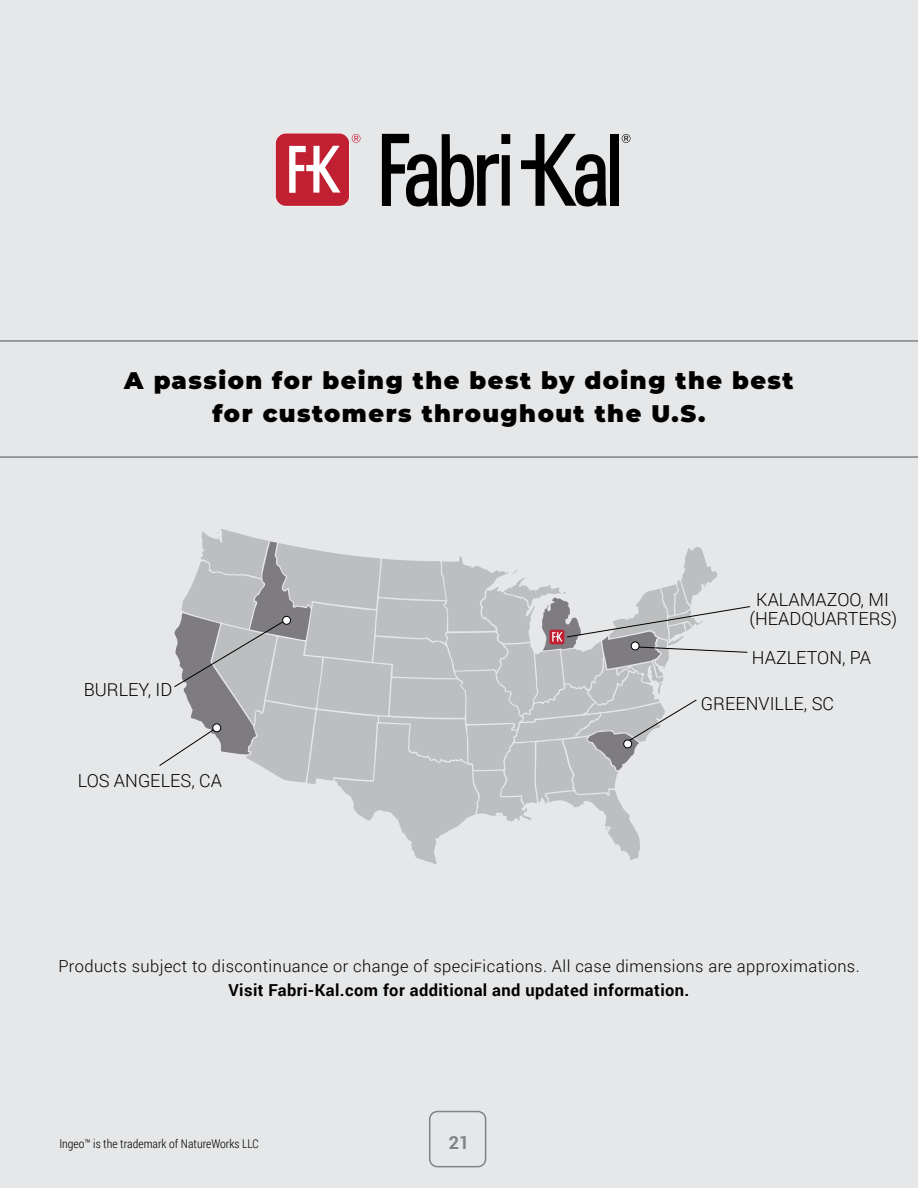
<style>
.page{position:relative;width:918px;height:1188px;background:#e6e7e8}
.page>*{position:absolute;margin:0;border:0;box-sizing:border-box;transform-origin:0 0}
.t1{font:900 24px/33px "Montserrat";letter-spacing:.06em;color:#000;text-align:center}
.t2{font:300 18px/19.5px "Roboto";color:#000;text-align:center}
.t3{font:700 18px "Roboto";color:#808285}
.t4{font:300 16.5px "Roboto";letter-spacing:.025em;color:#000}
.t5{font:700 16.5px "Roboto";letter-spacing:.025em;color:#000}
.t6{font:300 12px "Roboto Condensed";color:#000}
</style>
<div class="page">
<svg style="left:159px;top:529px;width:591px;height:338px"></svg>
<div style="left:429px;top:1111px;width:57px;height:56px;border:2px solid #808285;border-radius:8px"></div>
<svg style="left:382px;top:134px;width:128px;height:73px"></svg>
<div style="left:610px;top:134px;width:8px;height:72px;background:#000"></div>
<svg style="left:521px;top:134px;width:85px;height:73px"></svg>
<svg style="left:622px;top:134px;width:8px;height:9px"></svg>
<svg style="left:276px;top:133px;width:84px;height:73px;background:#d16571"></svg>
<hr style="left:0;top:340px;width:918px;height:2px;background:#808285">
<hr style="left:0;top:456px;width:918px;height:2px;background:#808285">
<h1 class="t1" style="left:124px;top:362px;width:671px">A passion for being the best by doing the best for customers throughout the U.S.</h1>
<p class="t2" style="left:750px;top:589px;width:149px">KALAMAZOO, MI (HEADQUARTERS)</p>
<p class="t2" style="left:84px;top:679px;width:90px">BURLEY, ID</p>
<p class="t2" style="left:78px;top:771px;width:146px">LOS ANGELES, CA</p>
<p class="t2" style="left:752px;top:648px;width:121px">HAZLETON, PA</p>
<p class="t2" style="left:701px;top:693px;width:135px">GREENVILLE, SC</p>
<p class="t4" style="left:58px;top:955px;width:803px">Products subject to discontinuance or change of speciFications. All case dimensions are approximations.</p>
<p class="t5" style="left:228px;top:979px;width:463px">Visit Fabri-Kal.com for additional and updated information.</p>
<p class="t6" style="left:59px;top:1136px;width:201px">Ingeo™ is the trademark of NatureWorks LLC</p>
<p class="t3" style="left:449px;top:1130px;width:22px">21</p>
</div>
